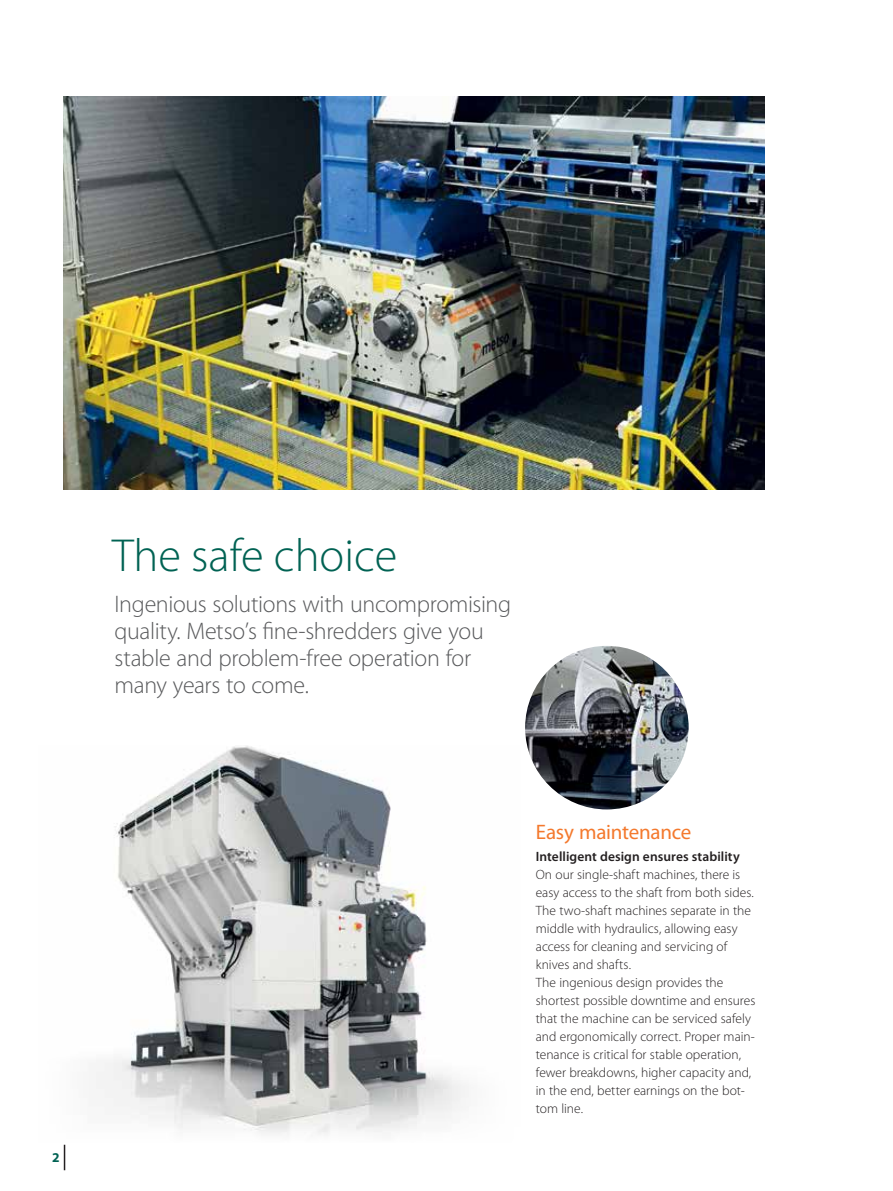
<style>
.page{position:relative;width:893px;height:1191px;background:#fff}
.page>*{position:absolute;margin:0;border:0;box-sizing:border-box;transform-origin:0 0}
.t1{font:300 46.5px "Myriad Pro";color:#006253}
.t2{font:300 24px/27px "Myriad Pro";letter-spacing:-.015em;color:#58595b}
.t3{font:21px "Myriad Pro";letter-spacing:-.01em;color:#f4792d}
.t4{font:300 13.5px/18px "Myriad Pro";color:#231f20}
.t5{font:600 13.5px "Myriad Pro";letter-spacing:.005em;color:#231f20}
.t6{font:700 13.5px "Myriad Pro";color:#006253}
</style>
<div class="page">
<img style="left:96px;top:746px;width:373px;height:388px">
<img style="left:64px;top:96px;width:700px;height:393px">
<img style="left:525px;top:646px;width:164px;height:163px;border-radius:82px">
<svg style="left:64px;top:1144px;width:1px;height:26px"></svg>
<p class="t6" style="left:52px;top:1148px;width:9px">2</p>
<h1 class="t1" style="left:112px;top:528px;width:287px">The safe choice</h1>
<h2 class="t2" style="left:115px;top:590px;width:398px">Ingenious solutions with uncompromising quality. Metso’s fine-shredders give you stable and problem-free operation for many years to come.</h2>
<h3 class="t3" style="left:536px;top:819px;width:157px">Easy maintenance</h3>
<p class="t5" style="left:536px;top:848px;width:206px">Intelligent design ensures stability</p>
<p class="t4" style="left:536px;top:865px;width:221px">On our single-shaft machines, there is easy access to the shaft from both sides.<br>The two-shaft machines separate in the middle with hydraulics, allowing easy access for cleaning and servicing of knives and shafts.<br>The ingenious design provides the shortest possible downtime and ensures that the machine can be serviced safely and ergonomically correct. Proper main&shy;tenance is critical for stable operation, fewer breakdowns, higher capacity and, in the end, better earnings on the bot&shy;tom line.</p>
</div>
